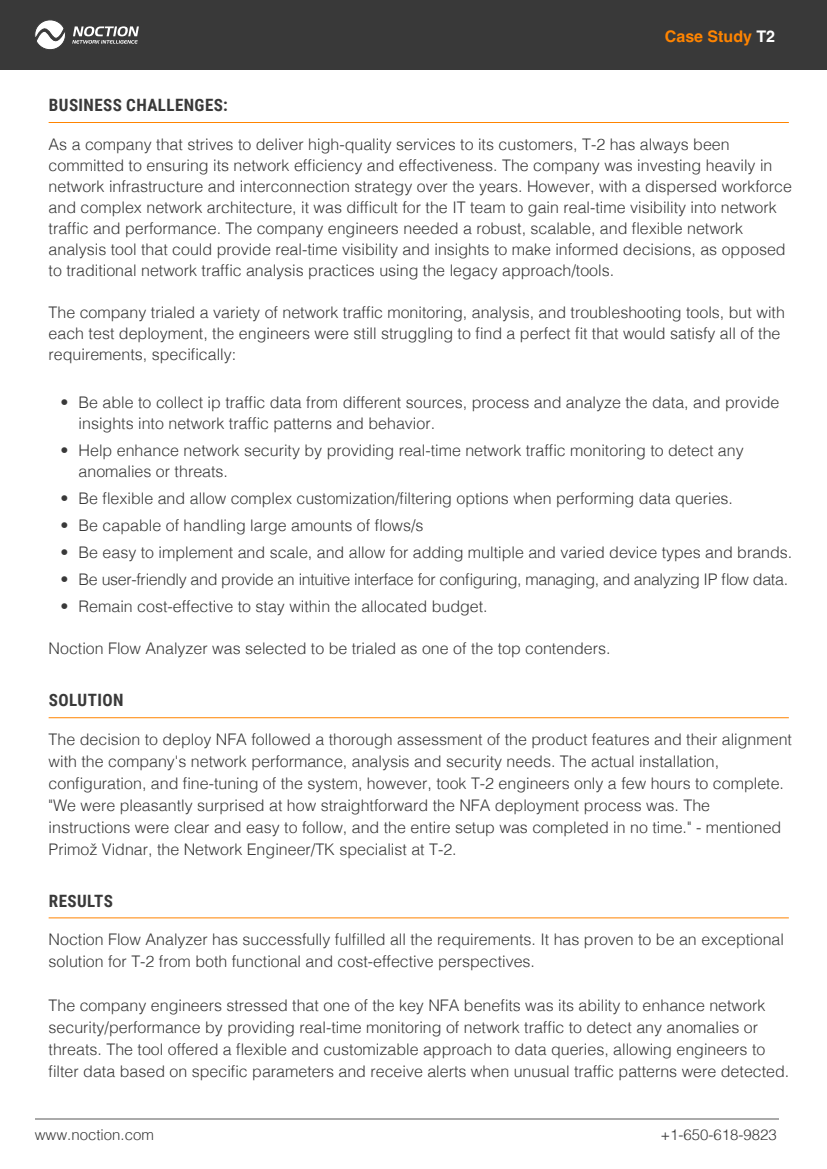
<style>
.page{position:relative;width:827px;height:1169px;background:#fff}
.page>*{position:absolute;margin:0;border:0;box-sizing:border-box;transform-origin:0 0}
.t1{font:700 17px "Roboto Condensed";letter-spacing:.025em;color:#393939}
.t2{font:300 16px/21px "Helvetica";color:#393939}
.t3{font:300 16px "Helvetica";letter-spacing:-.02em;color:#393939}
.t4{font:700 16px "Helvetica";color:#ff8400}
.t5{font:300 15px "Helvetica";color:#393939}
.s1{color:#fff}
</style>
<div class="page">
<div style="left:0;top:0;width:827px;height:70px;background:#393939"></div>
<svg style="left:34px;top:20px;width:105px;height:30px"></svg>
<hr style="left:49px;top:122px;width:740px;height:1px;background:#ff8400">
<hr style="left:49px;top:717px;width:740px;height:1px;background:#ff8400">
<hr style="left:49px;top:917px;width:740px;height:1px;background:#ff8400">
<hr style="left:35px;top:1118px;width:743px;height:1px;background:#aaa">
<p class="t4" style="left:665px;top:27px;width:112px">Case Study <span class="s1">T2</span></p>
<p class="t1" style="left:49px;top:93px;width:180px">BUSINESS CHALLENGES:</p>
<p class="t2" style="left:49px;top:132px;width:745px">As a company that strives to deliver high-quality services to its customers, T-2 has always been committed to ensuring its network efficiency and effectiveness. The company was investing heavily in network infrastructure and interconnection strategy over the years. However, with a dispersed workforce and complex network architecture, it was difficult for the IT team to gain real-time visibility into network traffic and performance. The company engineers needed a robust, scalable, and flexible network analysis tool that could provide real-time visibility and insights to make informed decisions, as opposed to traditional network traffic analysis practices using the legacy approach/tools.</p>
<p class="t2" style="left:49px;top:300px;width:738px">The company trialed a variety of network traffic monitoring, analysis, and troubleshooting tools, but with each test deployment, the engineers were still struggling to find a perfect fit that would satisfy all of the requirements, specifically:</p>
<p class="t2" style="left:79px;top:390px;width:702px;text-indent:-18px">• Be able to collect ip traffic data from different sources, process and analyze the data, and provide insights into network traffic patterns and behavior.</p>
<p class="t2" style="left:79px;top:438px;width:667px;text-indent:-18px">• Help enhance network security by providing real-time network traffic monitoring to detect any anomalies or threats.</p>
<p class="t2" style="left:61px;top:486px;width:674px">• Be flexible and allow complex customization/filtering options when performing data queries.</p>
<p class="t2" style="left:61px;top:513px;width:365px">• Be capable of handling large amounts of flows/s</p>
<p class="t2" style="left:61px;top:540px;width:733px">• Be easy to implement and scale, and allow for adding multiple and varied device types and brands.</p>
<p class="t3" style="left:61px;top:565px;width:729px">• Be user-friendly and provide an intuitive interface for configuring, managing, and analyzing IP flow data.</p>
<p class="t2" style="left:61px;top:594px;width:429px">• Remain cost-effective to stay within the allocated budget.</p>
<p class="t2" style="left:49px;top:636px;width:564px">Noction Flow Analyzer was selected to be trialed as one of the top contenders.</p>
<p class="t1" style="left:49px;top:689px;width:76px">SOLUTION</p>
<p class="t2" style="left:49px;top:727px;width:745px;line-height:22px">The decision to deploy NFA followed a thorough assessment of the product features and their alignment with the company's network performance, analysis and security needs. The actual installation, configuration, and fine-tuning of the system, however, took T-2 engineers only a few hours to complete. "We were pleasantly surprised at how straightforward the NFA deployment process was. The instructions were clear and easy to follow, and the entire setup was completed in no time." - mentioned Primož Vidnar, the Network Engineer/TK specialist at T-2.</p>
<p class="t1" style="left:49px;top:889px;width:65px">RESULTS</p>
<p class="t2" style="left:49px;top:927px;width:737px;line-height:22px">Noction Flow Analyzer has successfully fulfilled all the requirements. It has proven to be an exceptional solution for T-2 from both functional and cost-effective perspectives.</p>
<p class="t2" style="left:49px;top:993px;width:742px;line-height:22px">The company engineers stressed that one of the key NFA benefits was its ability to enhance network security/performance by providing real-time monitoring of network traffic to detect any anomalies or threats. The tool offered a flexible and customizable approach to data queries, allowing engineers to filter data based on specific parameters and receive alerts when unusual traffic patterns were detected.</p>
<p class="t5" style="left:35px;top:1122px;width:121px">www.noction.com</p>
<p class="t5" style="left:660px;top:1122px;width:118px">+1-650-618-9823</p>
</div>
